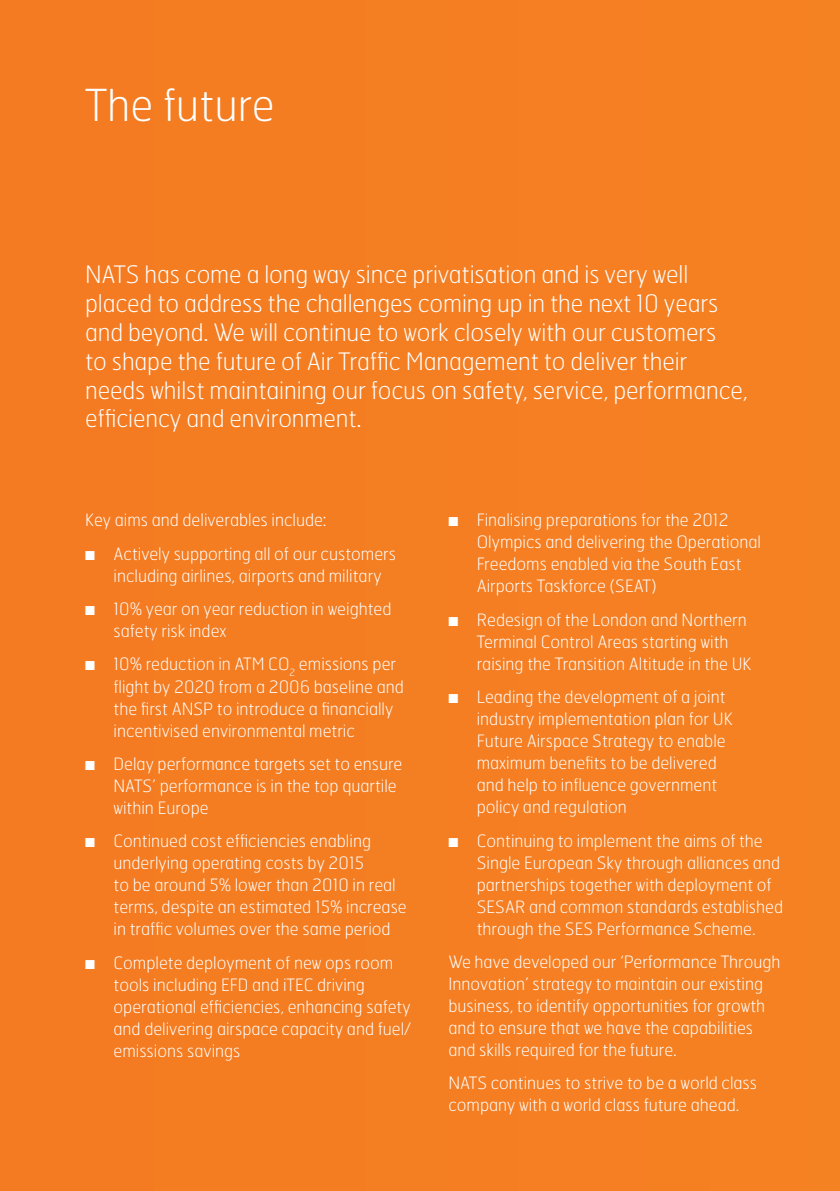
<style>
.page{position:relative;width:840px;height:1191px;background:#fff}
.page>*{position:absolute;margin:0;border:0;box-sizing:border-box;transform-origin:0 0}
.t1{font:100 44px "Hermes";color:#fff}
.t2{font:100 24px/28.8px "Hermes";letter-spacing:-.005em;color:#fff}
.Body{font:100 17px/22px "Hermes";color:#fff}
</style>
<div class="page">
<div style="left:0;top:0;width:839px;height:1191px;background:#f47e22"></div>
<svg style="left:839px;top:0;width:1px;height:1191px"></svg>
<p class="t1" style="left:85px;top:78px;width:191px">The future</p>
<p class="t2" style="left:85px;top:259px;width:664px">NATS has come a long way since privatisation and is very well placed to address the challenges coming up in the next 10 years and beyond. We will continue to work closely with our customers<br>to shape the future of Air Traffic Management to deliver their needs whilst maintaining our focus on safety, service, performance, efficiency and environment.</p>
<p class="Body" style="left:85px;top:509px;width:243px">Key aims and deliverables include:</p>
<p class="Body" style="left:113px;top:542px;width:284px;text-indent:-28px">■ Actively supporting all of our customers including airlines, airports and military</p>
<p class="Body" style="left:113px;top:597px;width:279px;text-indent:-28px">■ 10% year on year reduction in weighted safety risk index</p>
<p class="Body" style="left:113px;top:653px;width:292px;text-indent:-28px">■ 10% reduction in ATM CO<sub>2</sub> emissions per flight by 2020 from a 2006 baseline and the first ANSP to introduce a financially incentivised environmental metric</p>
<p class="Body" style="left:113px;top:752px;width:290px;text-indent:-28px">■ Delay performance targets set to ensure<br>NATS’ performance is in the top quartile within Europe</p>
<p class="Body" style="left:113px;top:829px;width:295px;text-indent:-28px">■ Continued cost efficiencies enabling underlying operating costs by 2015<br>to be around 5% lower than 2010 in real terms, despite an estimated 15% increase in traffic volumes over the same period</p>
<p class="Body" style="left:113px;top:951px;width:299px;text-indent:-28px">■ Complete deployment of new ops room tools including EFD and iTEC driving operational efficiencies, enhancing safety and delivering airspace capacity and fuel/ emissions savings</p>
<p class="Body" style="left:476px;top:509px;width:286px;text-indent:-28px">■ Finalising preparations for the 2012<br>Olympics and delivering the Operational Freedoms enabled via the South East Airports Taskforce (SEAT)</p>
<p class="Body" style="left:476px;top:608px;width:276px;text-indent:-28px">■ Redesign of the London and Northern<br>Terminal Control Areas starting with raising the Transition Altitude in the UK</p>
<p class="Body" style="left:476px;top:685px;width:257px;text-indent:-28px">■ Leading the development of a joint industry implementation plan for UK<br>Future Airspace Strategy to enable maximum benefits to be delivered and help to influence government policy and regulation</p>
<p class="Body" style="left:476px;top:829px;width:308px;text-indent:-28px">■ Continuing to implement the aims of the Single European Sky through alliances and partnerships together with deployment of SESAR and common standards established through the SES Performance Scheme.</p>
<p class="Body" style="left:448px;top:950px;width:333px">We have developed our ‘Performance Through Innovation’ strategy to maintain our existing business, to identify opportunities for growth and to ensure that we have the capabilities and skills required for the future.</p>
<p class="Body" style="left:448px;top:1071px;width:310px">NATS continues to strive to be a world class company with a world class future ahead.</p>
</div>
